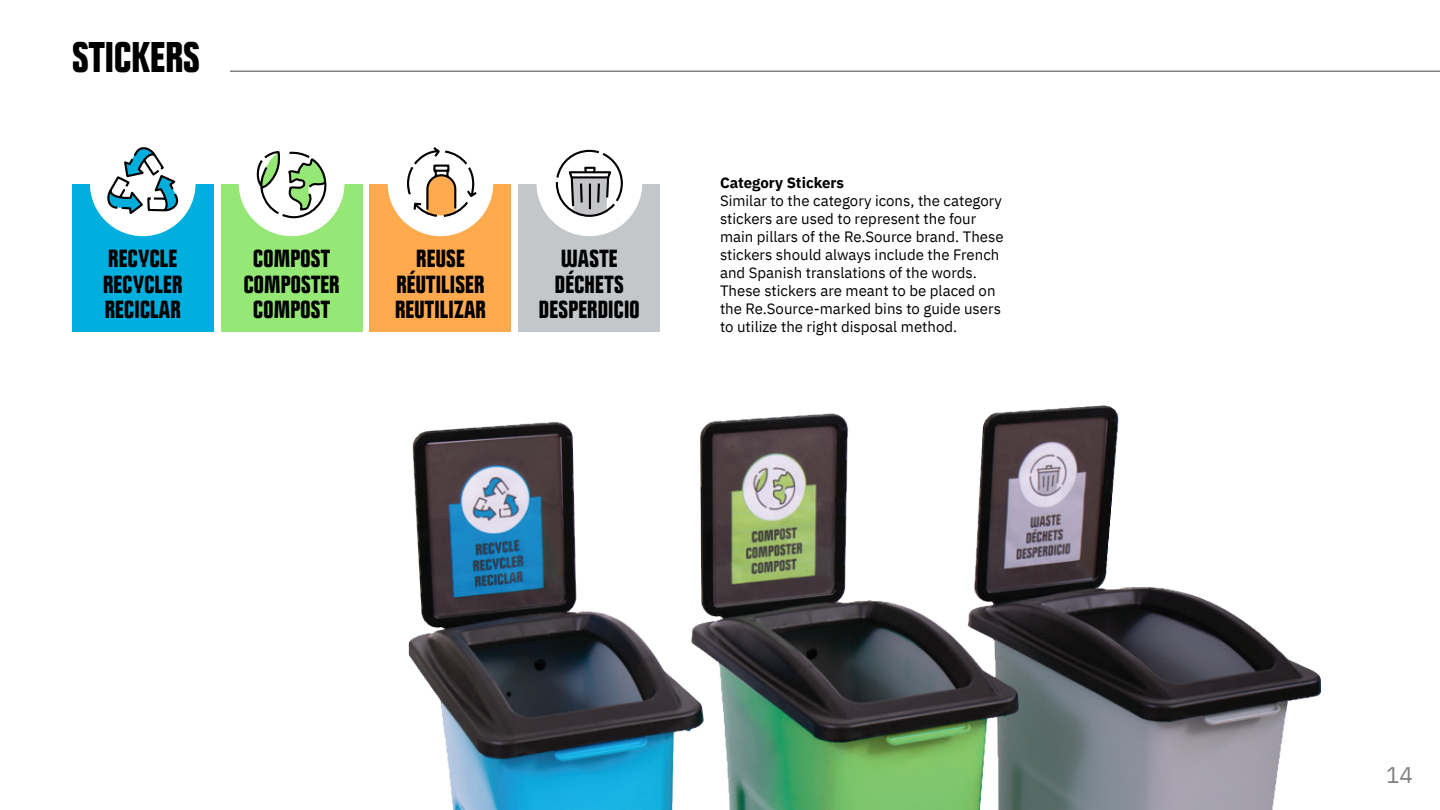
<style>
.page{position:relative;width:1440px;height:810px;background:#fff}
.page>*{position:absolute;margin:0;border:0;box-sizing:border-box;transform-origin:0 0}
.t1{font:900 condensed 37.5px "Politica";color:#000}
.t2{font:22.5px "IBM Plex Sans";color:#808080}
.t3{font:900 condensed 21.67px/25.6px "Politica";letter-spacing:.01em;color:#000}
.t4{font:15px/18px "IBM Plex Sans";color:#000}
.t5{font:700 15px "IBM Plex Sans";color:#000}
</style>
<div class="page">
<div style="left:72px;top:184px;width:141px;height:148px;background:#00afde"></div>
<div style="left:90px;top:131px;width:106px;height:105px;background:#fff;border-radius:50%"></div>
<svg style="left:107px;top:147px;width:72px;height:67px"></svg>
<div style="left:221px;top:184px;width:141px;height:148px;background:#95e776"></div>
<div style="left:239px;top:131px;width:105px;height:105px;background:#fff;border-radius:50%"></div>
<svg style="left:256px;top:151px;width:71px;height:68px"></svg>
<div style="left:370px;top:184px;width:141px;height:148px;background:#ffaa4e"></div>
<div style="left:388px;top:131px;width:105px;height:105px;background:#fff;border-radius:50%"></div>
<svg style="left:407px;top:147px;width:70px;height:70px"></svg>
<div style="left:519px;top:184px;width:141px;height:148px;background:#c4c7ca"></div>
<div style="left:537px;top:131px;width:105px;height:105px;background:#fff;border-radius:50%"></div>
<svg style="left:555px;top:149px;width:68px;height:68px"></svg>
<hr style="left:230px;top:70px;width:1210px;height:2px;background:#808080">
<img style="left:409px;top:405px;width:912px;height:405px">
<hr style="left:1439px;top:0;width:1px;height:810px;background:#4d4d4d">
<p class="t1" style="left:72px;top:28px;width:130px">STICKERS</p>
<p class="t3" style="left:108px;top:245px;width:70px">RECYCLE</p>
<p class="t3" style="left:103px;top:270px;width:81px">RECYCLER</p>
<p class="t3" style="left:105px;top:296px;width:77px">RECICLAR</p>
<p class="t3" style="left:253px;top:245px;width:78px">COMPOST</p>
<p class="t3" style="left:244px;top:270px;width:97px">COMPOSTER</p>
<p class="t3" style="left:253px;top:296px;width:78px">COMPOST</p>
<p class="t3" style="left:416px;top:245px;width:50px">REUSE</p>
<p class="t3" style="left:396px;top:270px;width:90px">RÉUTILISER</p>
<p class="t3" style="left:395px;top:296px;width:92px">REUTILIZAR</p>
<p class="t3" style="left:555px;top:245px;width:70px">WASTE<br>DÉCHETS</p>
<p class="t3" style="left:539px;top:296px;width:102px">DESPERDICIO</p>
<p class="t5" style="left:720px;top:170px;width:126px">Category Stickers</p>
<p class="t4" style="left:720px;top:190px;width:285px">Similar to the category icons, the category stickers are used to represent the four main pillars of the Re.Source brand. These stickers should always include the French and Spanish translations of the words.<br>These stickers are meant to be placed on the Re.Source-marked bins to guide users to utilize the right disposal method.</p>
<h2 class="t2" style="left:1386px;top:758px;width:28px">14</h2>
</div>
